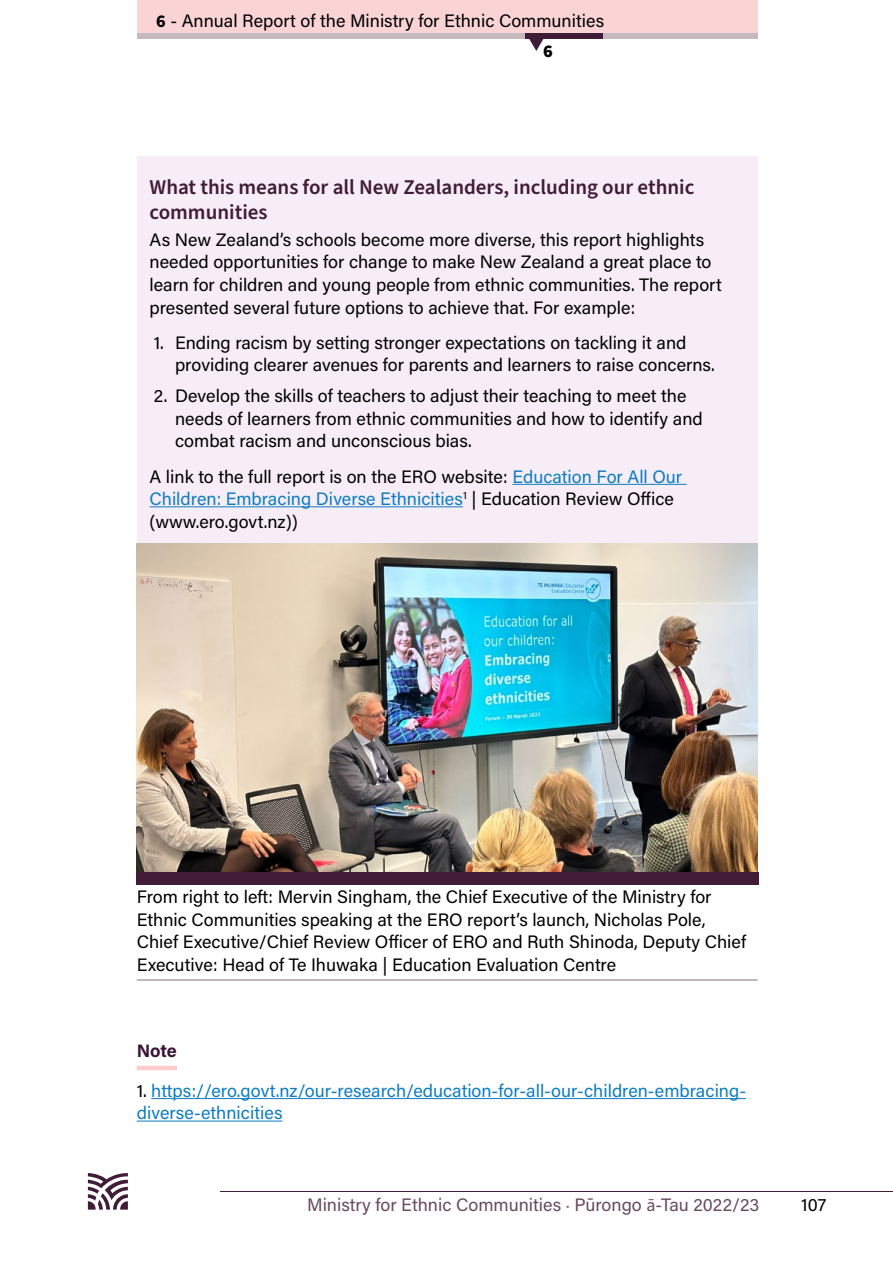
<style>
.page{position:relative;width:893px;height:1263px;background:#fff}
.page>*{position:absolute;margin:0;border:0;box-sizing:border-box;transform-origin:0 0}
.H3_MEC_-_Case_Study{font:600 21px/25.5px "Source Sans Pro";color:#411c36}
.Text_MEC_-_Case_Stud{font:18px/22.5px "Acumin Pro";color:#000}
.Text_MEC_-_Image_Cap{font:18px/22.5px "Acumin Pro";color:#000}
.Bulletpoints_MEC_-_C{font:18px/22.5px "Acumin Pro";color:#000}
.MEC_H3_Priorities{font:18px/22.5px "Acumin Pro";color:#0e7dc2}
.t1{font:18px "Acumin Pro";color:#684c5d}
.MEC_Notes{font:700 18px "Acumin Pro";color:#3a1335}
.t2{font:900 18px "Source Sans Pro";color:#000}
.s1{font-family:"Source Sans Pro";font-weight:700}
.s2{color:#0e7dc2}
.s3{color:#000}
.s4{font-family:"Minion Pro"}
.s5{font-family:"Source Sans Pro"}
</style>
<div class="page">
<hr style="left:220px;top:1191px;width:673px;height:1px;background:#411c36">
<svg style="left:88px;top:1173px;width:40px;height:36px"></svg>
<div style="left:137px;top:0;width:621px;height:33px;background:#fad3d5"></div>
<div style="left:137px;top:33px;width:621px;height:6px;background:#c5b9c0"></div>
<div style="left:525px;top:33px;width:77px;height:6px;background:#411c36"></div>
<svg style="left:529px;top:39px;width:15px;height:12px"></svg>
<div style="left:137px;top:156px;width:621px;height:72px;background:#f6edf6"></div>
<div style="left:137px;top:224px;width:621px;height:107px;background:#f6edf6"></div>
<div style="left:137px;top:327px;width:621px;height:62px;background:#f6edf6"></div>
<div style="left:137px;top:380px;width:621px;height:85px;background:#f6edf6"></div>
<div style="left:137px;top:461px;width:621px;height:84px;background:#f6edf6"></div>
<hr style="left:512px;top:484px;width:175px;height:1px;background:#0e7dc2">
<hr style="left:150px;top:506px;width:313px;height:1px;background:#0e7dc2">
<hr style="left:137px;top:980px;width:621px;height:1px;background:#89717e">
<hr style="left:137px;top:1066px;width:40px;height:4px;background:#fbcccc">
<hr style="left:151px;top:1098px;width:595px;height:1px;background:#0e7dc2">
<hr style="left:137px;top:1120px;width:145px;height:1px;background:#0e7dc2">
<img style="left:137px;top:543px;width:621px;height:329px">
<div style="left:136px;top:872px;width:622px;height:13px;background:#411c36"></div>
<p class="Text_MEC_-_Image_Cap" style="left:156px;top:8px;width:449px"><span class="s1">6</span> - Annual Report of the Ministry for Ethnic Communities</p>
<p class="t2" style="left:543px;top:39px;width:11px">6</p>
<h3 class="H3_MEC_-_Case_Study" style="left:150px;top:175px;width:546px">What this means for all New Zealanders, including our ethnic communities</h3>
<p class="Text_MEC_-_Case_Stud" style="left:150px;top:228px;width:574px">As New Zealand’s schools become more diverse, this report highlights needed opportunities for change to make New Zealand a great place to learn for children and young people from ethnic communities. The report presented several future options to achieve that. For example:</p>
<p class="Bulletpoints_MEC_-_C" style="left:175px;top:330px;width:541px;text-indent:-21px">1. Ending racism by setting stronger expectations on tackling it and providing clearer avenues for parents and learners to raise concerns.</p>
<p class="Bulletpoints_MEC_-_C" style="left:175px;top:384px;width:529px;text-indent:-21px">2. Develop the skills of teachers to adjust their teaching to meet the needs of learners from ethnic communities and how to identify and combat racism and unconscious bias.</p>
<p class="Text_MEC_-_Case_Stud" style="left:150px;top:464px;width:534px">A link to the full report is on the ERO website: <span class="s2">Education For All Our<br>Children: Embracing Diverse Ethnicities</span><sup>1</sup> | Education Review Office (www.ero.govt.nz))</p>
<p class="Text_MEC_-_Image_Cap" style="left:137px;top:885px;width:611px">From right to left: Mervin Singham, the Chief Executive of the Ministry for Ethnic Communities speaking at the ERO report’s launch, Nicholas Pole, Chief Executive/Chief Review Officer of ERO and Ruth Shinoda, Deputy Chief Executive: Head of Te Ihuwaka | Education Evaluation Centre</p>
<p class="MEC_Notes" style="left:137px;top:1038px;width:42px">Note</p>
<p class="MEC_H3_Priorities" style="left:137px;top:1078px;width:611px"><span class="s3">1.</span> https://ero.govt.nz/our-research/education-for-all-our-children-embracing&shy;diverse-ethnicities</p>
<p class="t1" style="left:307px;top:1192px;width:454px">Ministry for Ethnic Communities <span class="s4">∙</span> Pūrongo <span class="s5">ā</span>-Tau 2022/23</p>
<p class="Text_MEC_-_Image_Cap" style="left:801px;top:1193px;width:27px">107</p>
</div>
